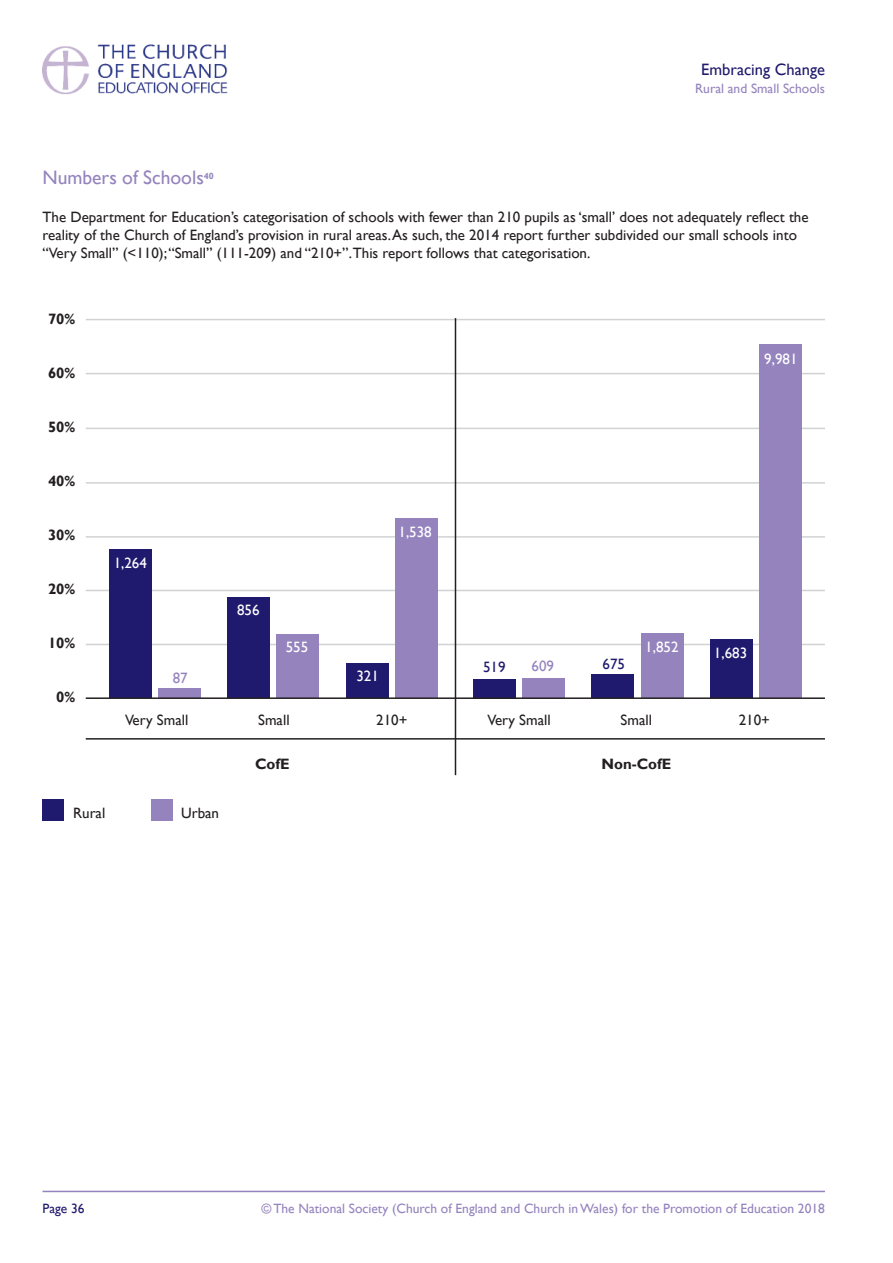
<style>
.page{position:relative;width:893px;height:1263px;background:#fff}
.page>*{position:absolute;margin:0;border:0;box-sizing:border-box;transform-origin:0 0}
.t1{font:19.5px "Gill Sans";color:#9483bd}
.t2{font:16.5px "Gill Sans";color:#1f1a6d}
.t3{font:15px/18px "Gill Sans";color:#231f20}
.t4{font:700 15px "Gill Sans";color:#231f20}
.t5{font:15px "Gill Sans";color:#fff}
.t6{font:15px "Gill Sans";color:#1f1a6d}
.t7{font:15px "Gill Sans";color:#9483bd}
.t8{font:13.5px "Gill Sans";color:#9483bd}
.t9{font:13.5px "Gill Sans";color:#1f1a6d}
</style>
<div class="page">
<hr style="left:86px;top:319px;width:739px;height:1px;background:#d1d2d4">
<hr style="left:86px;top:373px;width:739px;height:1px;background:#d1d2d4">
<hr style="left:43px;top:1191px;width:782px;height:1px;background:#9483bd">
<img style="left:43px;top:44px;width:185px;height:51px">
<hr style="left:86px;top:428px;width:739px;height:1px;background:#d1d2d4">
<hr style="left:86px;top:482px;width:739px;height:2px;background:#d1d2d4">
<hr style="left:86px;top:536px;width:739px;height:2px;background:#d1d2d4">
<hr style="left:86px;top:590px;width:739px;height:1px;background:#d1d2d4">
<hr style="left:86px;top:644px;width:739px;height:1px;background:#d1d2d4">
<div style="left:159px;top:689px;width:42px;height:9px;background:#9483bd"></div>
<div style="left:109px;top:549px;width:43px;height:149px;background:#1f1a6d"></div>
<div style="left:43px;top:799px;width:21px;height:22px;background:#1f1a6d"></div>
<div style="left:151px;top:799px;width:22px;height:22px;background:#9483bd"></div>
<div style="left:276px;top:635px;width:43px;height:63px;background:#9483bd"></div>
<div style="left:227px;top:597px;width:43px;height:101px;background:#1f1a6d"></div>
<div style="left:395px;top:518px;width:42px;height:180px;background:#9483bd"></div>
<div style="left:346px;top:663px;width:42px;height:35px;background:#1f1a6d"></div>
<div style="left:522px;top:678px;width:42px;height:21px;background:#9483bd"></div>
<div style="left:473px;top:679px;width:42px;height:20px;background:#1f1a6d"></div>
<div style="left:641px;top:634px;width:42px;height:64px;background:#9483bd"></div>
<div style="left:592px;top:675px;width:42px;height:23px;background:#1f1a6d"></div>
<div style="left:760px;top:345px;width:42px;height:353px;background:#9483bd"></div>
<div style="left:710px;top:639px;width:43px;height:59px;background:#1f1a6d"></div>
<hr style="left:86px;top:697px;width:739px;height:2px;background:#231f20">
<hr style="left:455px;top:318px;width:1px;height:457px;background:#231f20">
<hr style="left:86px;top:738px;width:739px;height:2px;background:#231f20">
<p class="t2" style="left:701px;top:60px;width:125px">Embracing Change</p>
<p class="t8" style="left:695px;top:80px;width:131px">Rural and Small Schools</p>
<h1 class="t1" style="left:43px;top:165px;width:173px">Numbers of Schools<sup>40</sup></h1>
<p class="t3" style="left:43px;top:208px;width:768px">The Department for Education’s categorisation of schools with fewer than 210 pupils as ‘small’ does not adequately reflect the reality of the Church of England’s provision in rural areas.As such, the 2014 report further subdivided our small schools into “Very Small” (&lt;110);“Small” (111-209) and “210+”.This report follows that categorisation.</p>
<p class="t4" style="left:48px;top:310px;width:29px">70%</p>
<p class="t4" style="left:48px;top:364px;width:29px">60%</p>
<p class="t4" style="left:48px;top:418px;width:29px">50%</p>
<p class="t4" style="left:48px;top:472px;width:29px">40%</p>
<p class="t4" style="left:48px;top:526px;width:29px">30%</p>
<p class="t4" style="left:48px;top:580px;width:29px">20%</p>
<p class="t4" style="left:48px;top:634px;width:29px">10%</p>
<p class="t4" style="left:56px;top:688px;width:21px">0%</p>
<p class="t5" style="left:764px;top:350px;width:35px">9,981</p>
<p class="t5" style="left:114px;top:554px;width:35px">1,264</p>
<p class="t7" style="left:173px;top:669px;width:16px">87</p>
<p class="t5" style="left:237px;top:601px;width:24px">856</p>
<p class="t5" style="left:286px;top:638px;width:24px">555</p>
<p class="t5" style="left:398px;top:523px;width:35px">1,538</p>
<p class="t5" style="left:356px;top:667px;width:24px">321</p>
<p class="t6" style="left:483px;top:658px;width:24px">519</p>
<p class="t7" style="left:532px;top:657px;width:24px">609</p>
<p class="t6" style="left:602px;top:655px;width:24px">675</p>
<p class="t5" style="left:645px;top:638px;width:35px">1,852</p>
<p class="t5" style="left:714px;top:644px;width:35px">1,683</p>
<p class="t3" style="left:125px;top:710px;width:65px">Very Small</p>
<p class="t3" style="left:258px;top:710px;width:33px">Small</p>
<p class="t3" style="left:376px;top:710px;width:33px">210+</p>
<p class="t3" style="left:487px;top:710px;width:65px">Very Small</p>
<p class="t3" style="left:621px;top:710px;width:33px">Small</p>
<p class="t3" style="left:739px;top:710px;width:33px">210+</p>
<p class="t4" style="left:255px;top:755px;width:36px">CofE</p>
<p class="t4" style="left:601px;top:755px;width:71px">Non-CofE</p>
<p class="t3" style="left:73px;top:804px;width:34px">Rural</p>
<p class="t3" style="left:181px;top:804px;width:39px">Urban</p>
<p class="t9" style="left:43px;top:1201px;width:44px">Page 36</p>
<p class="t8" style="left:261px;top:1201px;width:565px">© The National Society (Church of England and Church inWales) for the Promotion of Education 2018</p>
</div>
